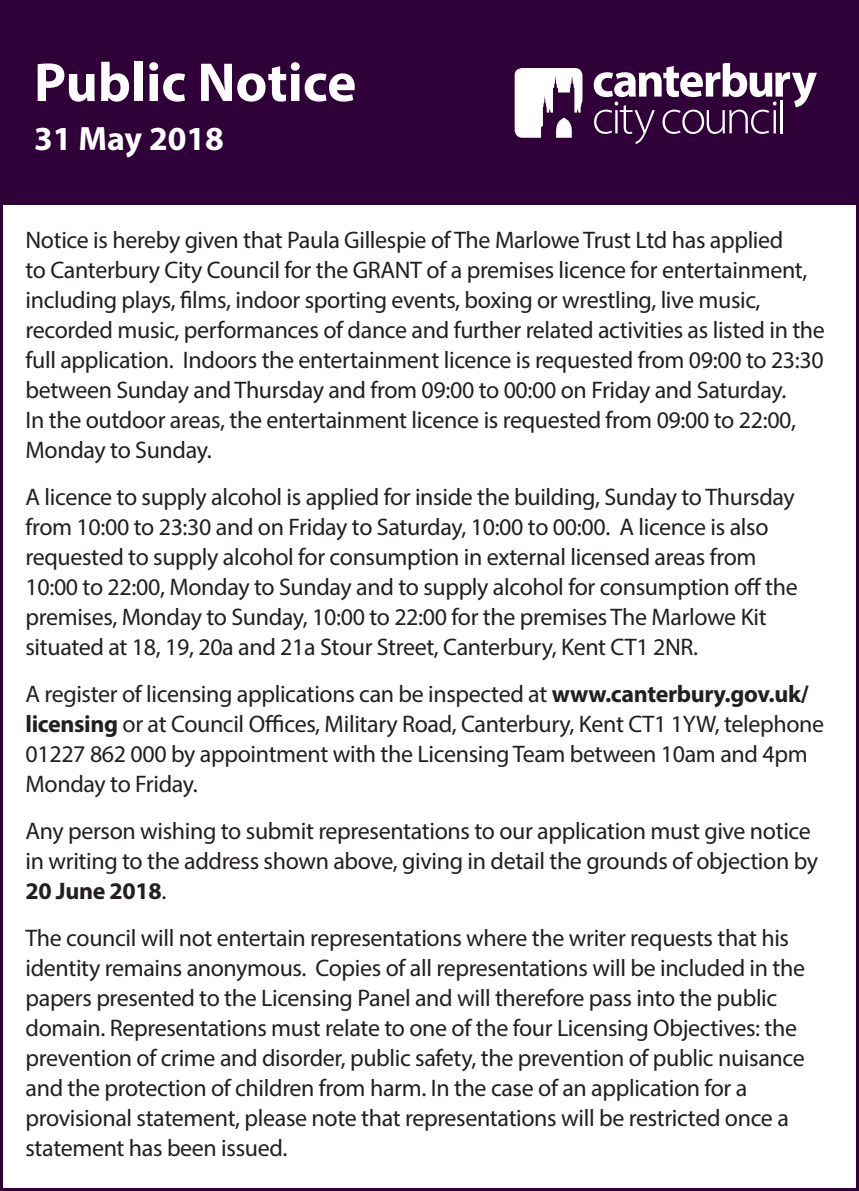
<style>
.page{position:relative;width:859px;height:1191px;background:#fff}
.page>*{position:absolute;margin:0;border:0;box-sizing:border-box;transform-origin:0 0}
.t1{font:700 55.2px "Myriad Pro";color:#fff}
.t2{font:700 33.9px "Myriad Pro";color:#fff}
.t3{font:24px/30px "Myriad Pro";letter-spacing:-.015em;color:#231f20}
.s1{font-weight:700}
</style>
<div class="page">
<div style="left:0;top:0;width:859px;height:204px;background:#300038"></div>
<svg style="left:515px;top:68px;width:67px;height:70px"></svg>
<svg style="left:594px;top:64px;width:223px;height:80px"></svg>
<hr style="left:773px;top:110px;width:3px;height:23px;background:#fff">
<hr style="left:780px;top:100px;width:3px;height:33px;background:#fff">
<h1 class="t1" style="left:34px;top:46px;width:324px">Public Notice</h1>
<h2 class="t2" style="left:34px;top:117px;width:192px">31 May 2018</h2>
<p class="t3" style="left:26px;top:224px;width:801px">Notice is hereby given that Paula Gillespie of The Marlowe Trust Ltd has applied<br>to Canterbury City Council for the GRANT of a premises licence for entertainment, including plays, films, indoor sporting events, boxing or wrestling, live music, recorded music, performances of dance and further related activities as listed in the full application. Indoors the entertainment licence is requested from 09:00 to 23:30 between Sunday and Thursday and from 09:00 to 00:00 on Friday and Saturday.<br>In the outdoor areas, the entertainment licence is requested from 09:00 to 22:00, Monday to Sunday.</p>
<p class="t3" style="left:26px;top:481px;width:774px">A licence to supply alcohol is applied for inside the building, Sunday to Thursday from 10:00 to 23:30 and on Friday to Saturday, 10:00 to 00:00. A licence is also requested to supply alcohol for consumption in external licensed areas from 10:00 to 22:00, Monday to Sunday and to supply alcohol for consumption off the premises, Monday to Sunday, 10:00 to 22:00 for the premises The Marlowe Kit situated at 18, 19, 20a and 21a Stour Street, Canterbury, Kent CT1 2NR.</p>
<p class="t3" style="left:26px;top:678px;width:800px">A register of licensing applications can be inspected at <span class="s1">www.canterbury.gov.uk/ licensing</span> or at Council Offices, Military Road, Canterbury, Kent CT1 1YW, telephone 01227 862 000 by appointment with the Licensing Team between 10am and 4pm Monday to Friday.</p>
<p class="t3" style="left:26px;top:815px;width:794px">Any person wishing to submit representations to our application must give notice in writing to the address shown above, giving in detail the grounds of objection by<br><span class="s1">20 June 2018</span>.</p>
<p class="t3" style="left:26px;top:922px;width:781px">The council will not entertain representations where the writer requests that his identity remains anonymous. Copies of all representations will be included in the papers presented to the Licensing Panel and will therefore pass into the public domain. Representations must relate to one of the four Licensing Objectives: the prevention of crime and disorder, public safety, the prevention of public nuisance and the protection of children from harm. In the case of an application for a provisional statement, please note that representations will be restricted once a statement has been issued.</p>
</div>
